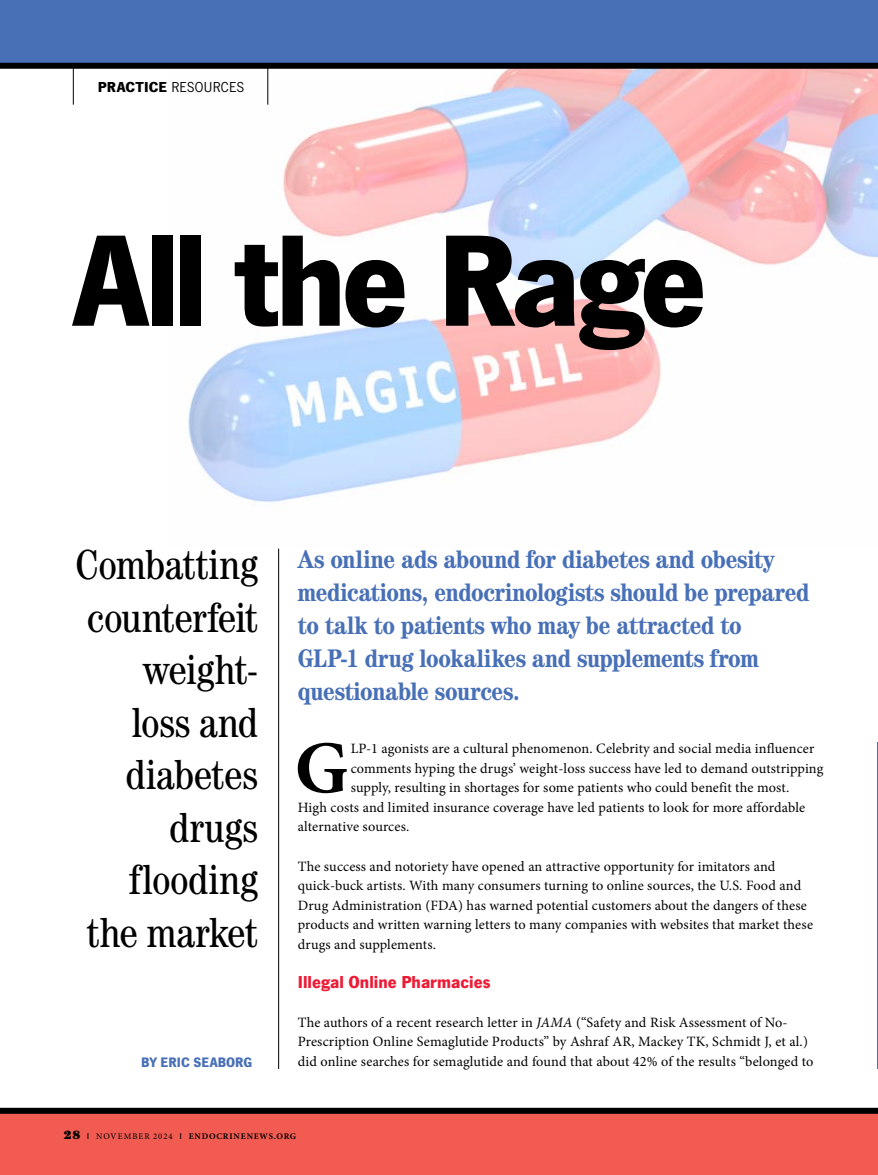
<style>
.page{position:relative;width:878px;height:1175px;background:#fff}
.page>*{position:absolute;margin:0;border:0;box-sizing:border-box;transform-origin:0 0}
.t1{font:700 135px "News Got";letter-spacing:-.035em;color:#000}
.t2{font:700 74.25px "Minion Pro";color:#000}
.t3{font:condensed 42px/52.5px "Century";letter-spacing:-.015em;color:#000;text-align:right}
.t4{font:700 condensed 25.5px/33px "Century";letter-spacing:-.01em;color:#4870b7}
.t5{font:700 18px "News Got";color:#ed1b35}
.t6{font:15px "News Got";letter-spacing:.025em;color:#000}
.t7{font:14.25px/19.5px "Minion Pro";letter-spacing:.005em;color:#000}
.t8{font:700 14.25px "News Got";color:#4870b7}
.t9{font:700 8.7px "Minion Pro";letter-spacing:.09em;color:#000}
.s1{font-weight:700}
.s2{font-style:italic}
.s3{font-family:"Century";font-weight:900;font-size:12px}
.s4{font-family:"Century"}
.s5{font-weight:400}
</style>
<div class="page">
<img style="left:188px;top:69px;width:689px;height:434px">
<div style="left:0;top:1112px;width:878px;height:62px;background:#f15b51"></div>
<div style="left:0;top:0;width:878px;height:65px;background:#4870b7"></div>
<hr style="left:278px;top:548px;width:1px;height:521px;background:#000">
<div style="left:0;top:63px;width:878px;height:6px;background:#000"></div>
<div style="left:0;top:1107px;width:878px;height:6px;background:#000"></div>
<p class="t6" style="left:98px;top:79px;width:148px"><span class="s1">PRACTICE</span> RESOURCES</p>
<h1 class="t1" style="left:73px;top:201px;width:636px">All the Rage</h1>
<h3 class="t3" style="left:76px;top:538px;width:184px">Combatting counterfeit weight&shy;loss and diabetes drugs flooding the market</h3>
<p class="t8" style="left:141px;top:1054px;width:113px">BY ERIC SEABORG</p>
<h3 class="t4" style="left:298px;top:542px;width:513px">As online ads abound for diabetes and obesity medications, endocrinologists should be prepared to talk to patients who may be attracted to<br>GLP-1 drug lookalikes and supplements from questionable sources.</h3>
<h2 class="t2" style="left:294px;top:716px;width:55px">G</h2>
<p class="t7" style="left:351px;top:739px;width:465px">LP-1 agonists are a cultural phenomenon. Celebrity and social media influencer</p>
<p class="t7" style="left:351px;top:758px;width:474px">comments hyping the drugs’ weight-loss success have led to demand outstripping</p>
<p class="t7" style="left:351px;top:778px;width:440px">supply, resulting in shortages for some patients who could benefit the most.</p>
<p class="t7" style="left:298px;top:797px;width:509px">High costs and limited insurance coverage have led patients to look for more affordable</p>
<p class="t7" style="left:298px;top:817px;width:113px">alternative sources.</p>
<p class="t7" style="left:298px;top:856px;width:517px">The success and notoriety have opened an attractive opportunity for imitators and quick-buck artists. With many consumers turning to online sources, the U.S. Food and Drug Administration (FDA) has warned potential customers about the dangers of these products and written warning letters to many companies with websites that market these drugs and supplements.</p>
<p class="t5" style="left:298px;top:971px;width:194px">Illegal Online Pharmacies</p>
<p class="t7" style="left:298px;top:1012px;width:517px">The authors of a recent research letter in <span class="s2">JAMA</span> (“Safety and Risk Assessment of No-<br>Prescription Online Semaglutide Products” by Ashraf AR, Mackey TK, Schmidt J, et al.) did online searches for semaglutide and found that about 42% of the results “belonged to</p>
<p class="t9" style="left:64px;top:1130px;width:234px"><span class="s3">28</span> <span class="s4">|</span> <span class="s5">NOVEMBER 2024</span> <span class="s4">|</span> ENDOCRINENEWS.ORG</p>
</div>
